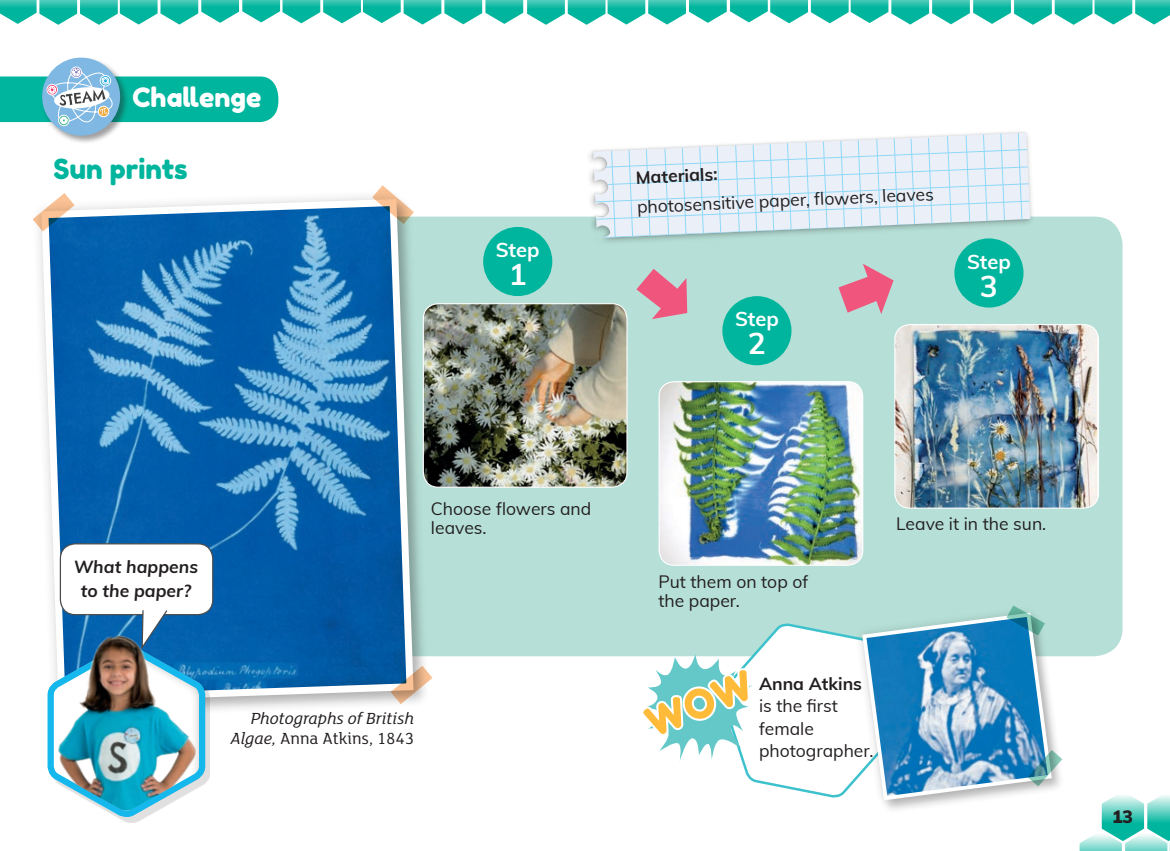
<style>
.page{position:relative;width:1170px;height:851px;background:#fff}
.page>*{position:absolute;margin:0;border:0;box-sizing:border-box;transform-origin:0 0}
.t1{font:700 30.12px "Muli";color:#fff}
.t2{font:27.5px "Fredoka One";color:#00b59d}
.TITULO_DESARROLLO_UN{font:26.62px "Fredoka One";color:#fff}
.t3{font:700 20.12px "Muli";color:#fff}
._12_I_can{font:17.5px/18.8px "Muli";color:#231f20}
._08_Pie_de_foto{font:italic 17.5px/20px "FS Lola";color:#231f20;text-align:right}
._09_Bocadillo{font:italic 700 17.5px/23.8px "Muli";color:#231f20;text-align:center}
.t4{font:700 17.5px "Muli";color:#231f20}
.t5{font:900 17.5px "Muli";color:#231f20}
.s1{font-style:normal}
.s2{font-weight:700}
</style>
<div class="page">
<svg style="left:1079px;top:795px;width:91px;height:55px"></svg>
<div style="left:64px;top:216px;width:1058px;height:440px;background:#b6e0d7;border-radius:28px"></div>
<svg style="left:32px;top:216px;width:393px;height:494px"></svg>
<svg style="left:38px;top:196px;width:379px;height:510px"></svg>
<img style="left:423px;top:303px;width:204px;height:184px">
<div style="left:423px;top:303px;width:204px;height:184px;border:1px solid #fff;border-radius:15px"></div>
<img style="left:660px;top:383px;width:202px;height:182px">
<div style="left:658px;top:381px;width:205px;height:184px;border:1px solid #fff;border-radius:15px"></div>
<img style="left:896px;top:324px;width:200px;height:184px">
<div style="left:894px;top:324px;width:204px;height:184px;border:1px solid #fff;border-radius:15px"></div>
<div style="left:60px;top:543px;width:153px;height:71px;background:#fff;border-radius:15px"></div>
<div style="left:60px;top:543px;width:153px;height:72px;border:1px solid #4b4c4d;border-radius:15px"></div>
<div style="left:585px;top:128px;width:449px;height:118px;background:#231f20;opacity:.3"></div>
<svg style="left:590px;top:130px;width:442px;height:111px"></svg>
<svg style="left:594px;top:133px;width:436px;height:105px"></svg>
<div style="left:483px;top:227px;width:69px;height:69px;background:#00b59d;border-radius:50%"></div>
<div style="left:722px;top:296px;width:69px;height:69px;background:#00b59d;border-radius:50%"></div>
<div style="left:954px;top:238px;width:69px;height:69px;background:#00b59d;border-radius:50%"></div>
<svg style="left:636px;top:269px;width:51px;height:50px"></svg>
<svg style="left:838px;top:264px;width:55px;height:50px"></svg>
<svg style="left:372px;top:185px;width:42px;height:39px"></svg>
<svg style="left:33px;top:193px;width:42px;height:38px"></svg>
<svg style="left:390px;top:665px;width:42px;height:39px"></svg>
<svg style="left:44px;top:608px;width:164px;height:212px"></svg>
<img style="left:51px;top:619px;width:151px;height:193px">
<svg style="left:0;top:0;width:1169px;height:25px"></svg>
<div style="left:41px;top:56px;width:88px;height:88px;background:#231f20;opacity:.43"></div>
<div style="left:42px;top:58px;width:78px;height:78px;background:#80b8e4;border-radius:50%"></div>
<svg style="left:0;top:66px;width:278px;height:65px"></svg>
<svg style="left:637px;top:605px;width:425px;height:205px"></svg>
<p class="TITULO_DESARROLLO_UN" style="left:132px;top:81px;width:130px">Challenge</p>
<p class="t2" style="left:54px;top:153px;width:136px">Sun prints</p>
<p class="t3" style="left:496px;top:235px;width:45px">Step</p>
<p class="t1" style="left:508px;top:252px;width:20px">1</p>
<p class="t4" style="left:635px;top:165px;width:83px;rotate:-3deg">Materials:</p>
<p class="_12_I_can" style="left:636px;top:198px;width:298px;rotate:-3deg">photosensitive paper, fl owers, leaves</p>
<p class="t3" style="left:735px;top:304px;width:45px">Step</p>
<p class="t1" style="left:747px;top:321px;width:20px">2</p>
<p class="t3" style="left:966px;top:247px;width:45px">Step</p>
<p class="t1" style="left:979px;top:264px;width:20px">3</p>
<p class="_09_Bocadillo" style="left:74px;top:554px;width:126px">What happens to the paper?</p>
<p class="_12_I_can" style="left:431px;top:498px;width:162px">Choose flowers and leaves.</p>
<p class="_08_Pie_de_foto" style="left:231px;top:707px;width:184px">Photographs of British<br>Algae, <span class="s1">Anna Atkins, 1843</span></p>
<p class="_12_I_can" style="left:658px;top:571px;width:151px">Put them on top of the paper.</p>
<p class="_12_I_can" style="left:896px;top:513px;width:152px">Leave it in the sun.</p>
<p class="_12_I_can" style="left:759px;top:671px;width:104px;line-height:22.5px"><span class="s2">Anna Atkins </span>is the first female</p>
<p class="_12_I_can" style="left:759px;top:740px;width:116px">photographer.</p>
<p class="t5" style="left:1111px;top:804px;width:23px">13</p>
</div>
